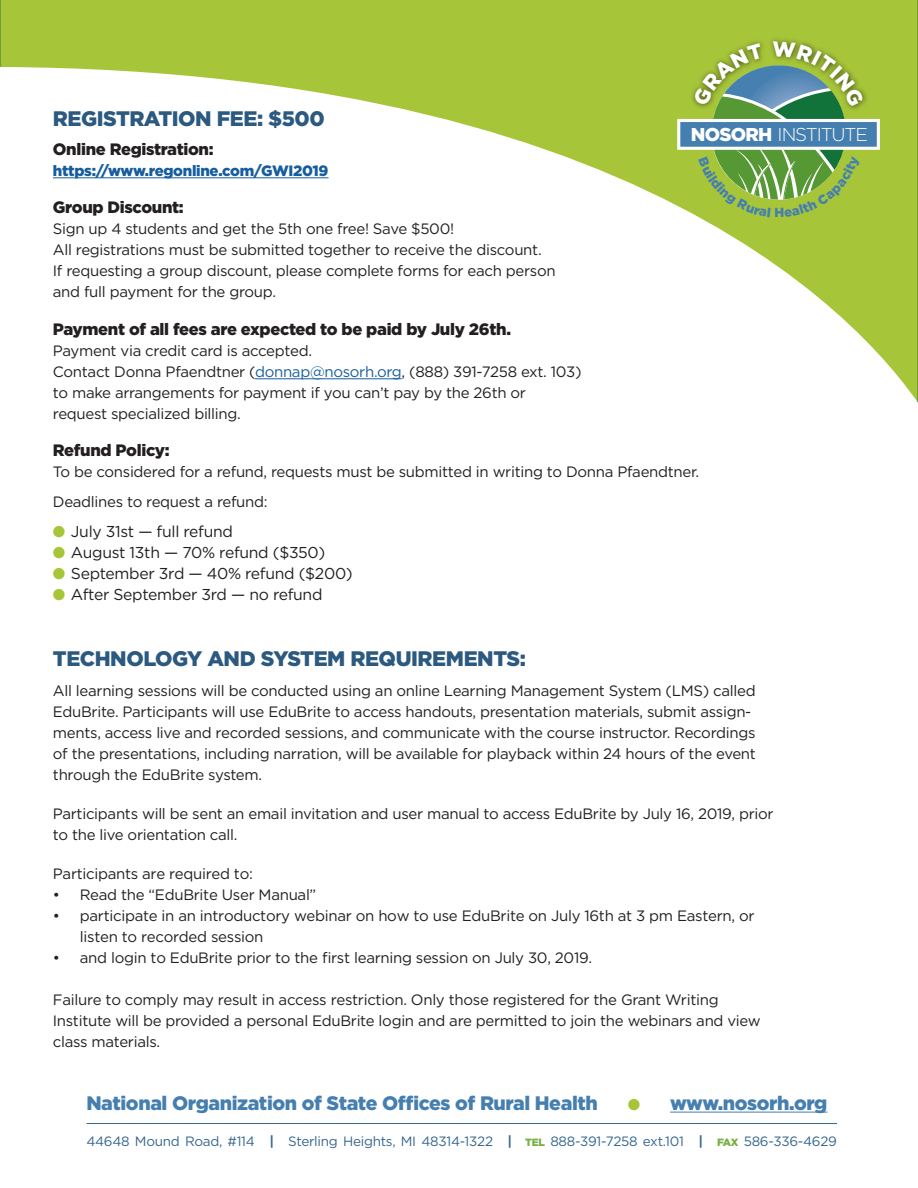
<style>
.page{position:relative;width:918px;height:1188px;background:#fff}
.page>*{position:absolute;margin:0;border:0;box-sizing:border-box;transform-origin:0 0}
.t1{font:900 21px "Gotham HTF";letter-spacing:-.02em;color:#2b597f}
.t2{font:900 19.5px "Gotham HTF";letter-spacing:-.02em;color:#457fb0}
.t3{font:300 18.6px "Gotham HTF";letter-spacing:-.06em;color:#fff}
.t4{font:900 16.5px "Gotham HTF";letter-spacing:-.02em;color:#231f20}
.t5{font:15.75px "Gotham HTF";letter-spacing:-.02em;color:#231f20}
.t6{font:15px/21px "Gotham HTF";letter-spacing:-.02em;color:#231f20}
.t7{font:900 15px "Gotham HTF";letter-spacing:-.02em;color:#175d9e}
.t8{font:13.5px "Gotham";letter-spacing:-.02em;color:#35668f}
.s1{color:#175d9e}
.s2{color:#a6c539}
.s3{font-weight:900}
.s4{font-weight:700}
.s5{font-family:"Gotham HTF";font-weight:900;font-size:10.5px;color:#75b042}
</style>
<div class="page">
<div style="left:0;top:0;width:918px;height:67px;background:#a6c539"></div>
<svg style="left:10px;top:67px;width:908px;height:336px"></svg>
<hr style="left:53px;top:178px;width:276px;height:1px;background:#175d9e">
<hr style="left:255px;top:379px;width:147px;height:1px;background:#175d9e">
<div style="left:675px;top:25px;width:203px;height:193px;background:#a6c539"></div>
<div style="left:679px;top:120px;width:199px;height:28px;background:#457fb0"></div>
<div style="left:677px;top:119px;width:203px;height:31px;border:3px solid #fff"></div>
<hr style="left:670px;top:1112px;width:157px;height:1px;background:#457fb0">
<hr style="left:86px;top:1123px;width:751px;height:1px;background:#35668f">
<svg style="left:693px;top:41px;width:171px;height:176px"></svg>
<p class="t1" style="left:53px;top:107px;width:273px">REGISTRATION FEE: $500</p>
<p class="t4" style="left:53px;top:139px;width:162px">Online Registration:</p>
<p class="t7" style="left:53px;top:162px;width:277px">https://www.regonline.com/GWI2019</p>
<p class="t4" style="left:53px;top:198px;width:132px">Group Discount:</p>
<p class="t6" style="left:53px;top:218px;width:403px">Sign up 4 students and get the 5th one free! Save $500!</p>
<p class="t6" style="left:53px;top:239px;width:504px">All registrations must be submitted together to receive the discount.<br>If requesting a group discount, please complete forms for each person and full payment for the group.</p>
<p class="t4" style="left:53px;top:319px;width:460px">Payment of all fees are expected to be paid by July 26th.</p>
<p class="t6" style="left:53px;top:340px;width:530px">Payment via credit card is accepted.<br>Contact Donna Pfaendtner (<span class="s1">donnap@nosorh.org</span>, (888) 391-7258 ext. 103) to make arrangements for payment if you can’t pay by the 26th or request specialized billing.</p>
<p class="t4" style="left:53px;top:441px;width:118px">Refund Policy:</p>
<p class="t6" style="left:53px;top:461px;width:648px">To be considered for a refund, requests must be submitted in writing to Donna Pfaendtner.</p>
<p class="t6" style="left:53px;top:491px;width:216px">Deadlines to request a refund:</p>
<p class="t5" style="left:53px;top:523px;width:182px"><span class="s2">●</span> July 31st — full refund</p>
<p class="t5" style="left:53px;top:544px;width:274px"><span class="s2">●</span> August 13th — 70% refund ($350)</p>
<p class="t5" style="left:53px;top:565px;width:301px"><span class="s2">●</span> September 3rd — 40% refund ($200)</p>
<p class="t5" style="left:53px;top:586px;width:271px"><span class="s2">●</span> After September 3rd — no refund</p>
<p class="t3" style="left:691px;top:124px;width:179px"><span class="s3">NOSORH</span> INSTITUTE</p>
<p class="t1" style="left:53px;top:647px;width:475px">TECHNOLOGY AND SYSTEM REQUIREMENTS:</p>
<p class="t6" style="left:53px;top:680px;width:705px">All learning sessions will be conducted using an online Learning Management System (LMS) called EduBrite. Participants will use EduBrite to access handouts, presentation materials, submit assign&shy;ments, access live and recorded sessions, and communicate with the course instructor. Recordings of the presentations, including narration, will be available for playback within 24 hours of the event through the EduBrite system.</p>
<p class="t6" style="left:53px;top:803px;width:722px">Participants will be sent an email invitation and user manual to access EduBrite by July 16, 2019, prior to the live orientation call.</p>
<p class="t6" style="left:53px;top:863px;width:202px">Participants are required to:</p>
<p class="t6" style="left:53px;top:884px;width:265px">• Read the “EduBrite User Manual”</p>
<p class="t6" style="left:80px;top:905px;width:676px;text-indent:-27px">• participate in an introductory webinar on how to use EduBrite on July 16th at 3 pm Eastern, or listen to recorded session</p>
<p class="t6" style="left:53px;top:947px;width:541px">• and login to EduBrite prior to the first learning session on July 30, 2019.</p>
<p class="t6" style="left:53px;top:989px;width:709px">Failure to comply may result in access restriction. Only those registered for the Grant Writing<br>Institute will be provided a personal EduBrite login and are permitted to join the webinars and view class materials.</p>
<p class="t2" style="left:86px;top:1091px;width:513px">National Organization of State Offices of Rural Health</p>
<p class="t2" style="left:628px;top:1091px;width:201px"><span class="s2">●</span> www.nosorh.org</p>
<p class="t8" style="left:86px;top:1133px;width:752px">44648 Mound Road, #114 <span class="s4">|</span> Sterling Heights, MI 48314-1322 <span class="s4">|</span> <span class="s5">TEL</span> 888-391-7258 ext.101 <span class="s4">|</span> <span class="s5">FAX</span> 586-336-4629</p>
</div>
